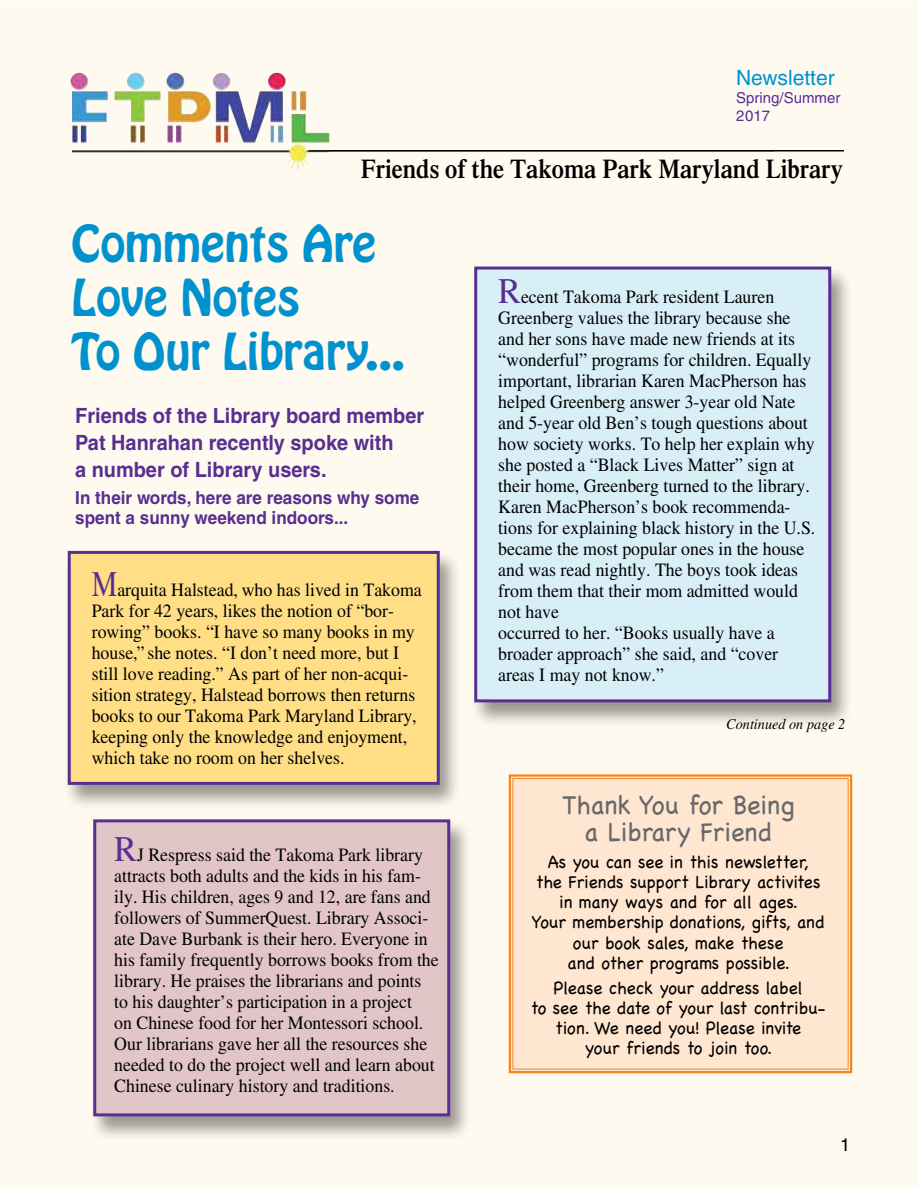
<style>
.page{position:relative;width:918px;height:1188px;background:#fff}
.page>*{position:absolute;margin:0;border:0;box-sizing:border-box;transform-origin:0 0}
.t1{font:45px/54px "Hobo Std";color:#0092cf}
.t2{font:600 27px "Times";color:#000;scale:.9 1}
.t3{font:27px/27px "Chalkboard";color:#67686b;text-align:center;scale:.95 1}
.t4{font:700 21px/27px "Helvetica";color:#582e91;scale:.95 1}
.t5{font:21px "Helvetica";color:#0092cf}
.t6{font:18.75px/21px "Times";color:#000;scale:.95 1}
.t7{font:18px/20.2px "Chalkboard";color:#000;text-align:center;scale:.95 1}
.t8{font:700 18px/20.2px "Helvetica";color:#582e91;scale:.95 1}
.t9{font:18px "Helvetica";color:#000}
.t10{font:15px/18px "Helvetica";color:#582e91}
.t11{font:italic 15px "Times";color:#000;scale:.95 1}
.s1{font-size:36px;color:#582e91}
</style>
<div class="page">
<div style="left:0;top:1px;width:918px;height:1187px;background:#fffaf0"></div>
<hr style="left:307px;top:150px;width:467px;height:2px;background:#6d6f71">
<hr style="left:309px;top:150px;width:535px;height:2px;background:#000">
<hr style="left:72px;top:151px;width:220px;height:1px;background:#000">
<svg style="left:508px;top:774px;width:345px;height:300px"></svg>
<div style="left:469px;top:265px;width:383px;height:462px;background:#000;opacity:.4"></div>
<div style="left:474px;top:267px;width:357px;height:435px;background:#d9eff8;border:3px solid #582e91"></div>
<div style="left:62px;top:549px;width:399px;height:260px;background:#000;opacity:.4"></div>
<div style="left:68px;top:551px;width:372px;height:234px;background:#ffde86;border:3px solid #582e91"></div>
<div style="left:88px;top:818px;width:383px;height:323px;background:#000;opacity:.4"></div>
<div style="left:93px;top:819px;width:357px;height:297px;background:#e2c5c6;border:3px solid #582e91"></div>
<img style="left:70px;top:73px;width:216px;height:17px">
<p class="t5" style="left:736px;top:66px;width:100px">Newsletter</p>
<p class="t10" style="left:736px;top:89px;width:106px">Spring/Summer<br>2017</p>
<h2 class="t2" style="left:361px;top:153px;width:537px">Friends of the Takoma Park Maryland Library</h2>
<h1 class="t1" style="left:72px;top:218px;width:335px">Comments Are<br>Love Notes<br>To Our Library...</h1>
<p class="t4" style="left:75px;top:402px;width:369px">Friends of the Library board member<br>Pat Hanrahan recently spoke with<br>a number of Library users.</p>
<p class="t8" style="left:75px;top:487px;width:364px">In their words, here are reasons why some spent a sunny weekend indoors...</p>
<p class="t6" style="left:92px;top:579px;width:349px"><span class="s1">M</span>arquita Halstead, who has lived in Takoma Park for 42 years, likes the notion of “bor&shy;rowing” books. “I have so many books in my house,” she notes. “I don’t need more, but I still love reading.” As part of her non-acqui&shy;sition strategy, Halstead borrows then returns books to our Takoma Park Maryland Library, keeping only the knowledge and enjoyment, which take no room on her shelves.</p>
<p class="t6" style="left:114px;top:844px;width:343px"><span class="s1">R</span>J Respress said the Takoma Park library attracts both adults and the kids in his fam&shy;ily. His children, ages 9 and 12, are fans and followers of SummerQuest. Library Associ&shy;ate Dave Burbank is their hero. Everyone in his family frequently borrows books from the library. He praises the librarians and points to his daughter’s participation in a project<br>on Chinese food for her Montessori school.<br>Our librarians gave her all the resources she needed to do the project well and learn about Chinese culinary history and traditions.</p>
<p class="t6" style="left:498px;top:286px;width:335px"><span class="s1">R</span>ecent Takoma Park resident Lauren Greenberg values the library because she and her sons have made new friends at its “wonderful” programs for children. Equally important, librarian Karen MacPherson has helped Greenberg answer 3-year old Nate and 5-year old Ben’s tough questions about how society works. To help her explain why she posted a “Black Lives Matter” sign at their home, Greenberg turned to the library.<br>Karen MacPherson’s book recommenda&shy;tions for explaining black history in the U.S. became the most popular ones in the house and was read nightly. The boys took ideas from them that their mom admitted would not have<br>occurred to her. “Books usually have a broader approach” she said, and “cover areas I may not know.”</p>
<p class="t11" style="left:726px;top:716px;width:127px">Continued on page 2</p>
<h2 class="t3" style="left:562px;top:792px;width:246px">Thank You for Being a Library Friend</h2>
<p class="t7" style="left:532px;top:851px;width:309px">As you can see in this newsletter,<br>the Friends support Library activites in many ways and for all ages.<br>Your membership donations, gifts, and our book sales, make these<br>and other programs possible.</p>
<p class="t7" style="left:531px;top:977px;width:312px">Please check your address label<br>to see the date of your last contribu&shy;tion. We need you! Please invite<br>your friends to join too.</p>
<p class="t9" style="left:840px;top:1135px;width:12px">1</p>
</div>
